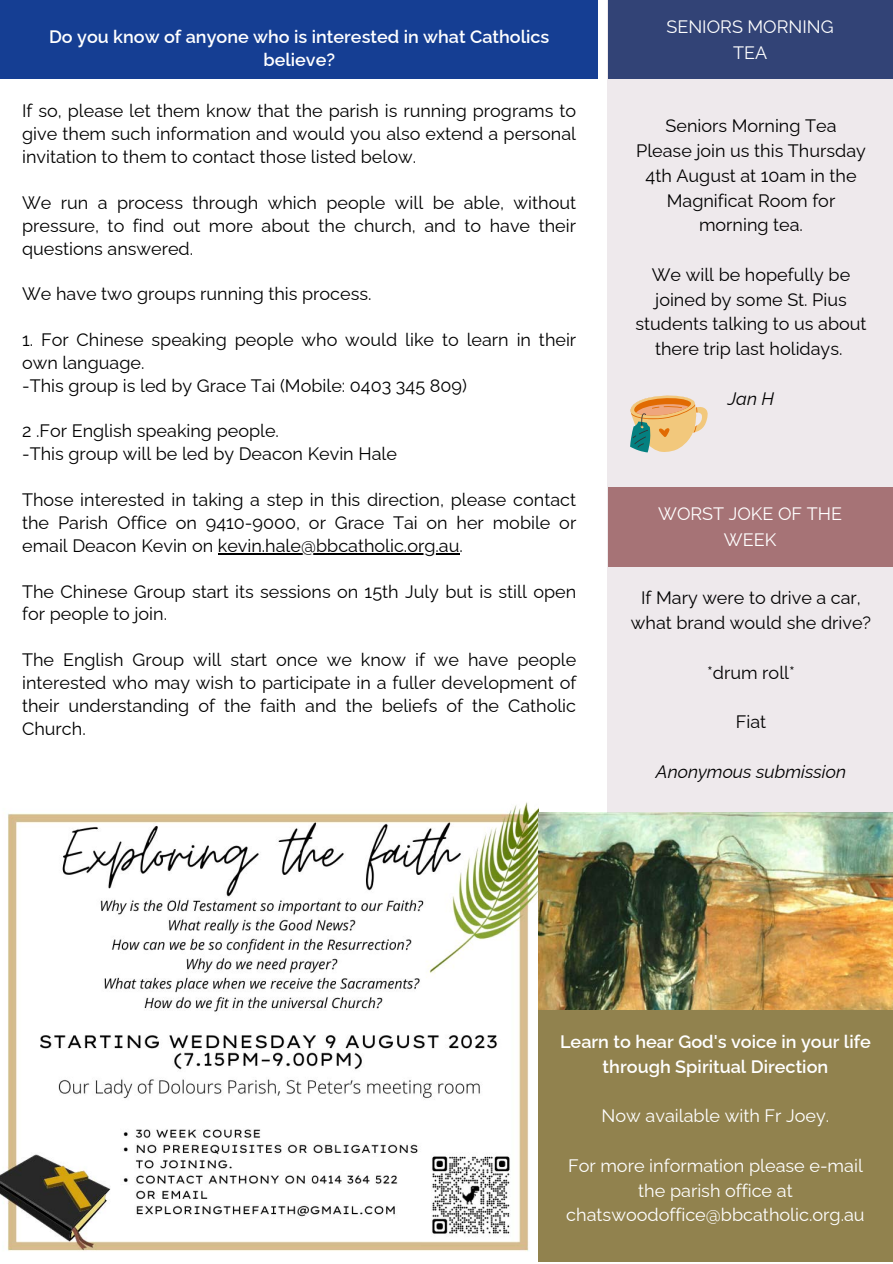
<style>
.page{position:relative;width:893px;height:1264px;background:#fff}
.page>*{position:absolute;margin:0;border:0;box-sizing:border-box;transform-origin:0 0}
.t1{font:18px/22.8px "Raleway";color:#000;text-align:justify}
.t2{font:18px/24.8px "Raleway";color:#fff;text-align:center}
.t3{font:600 18px/22.8px "Raleway";color:#fff;text-align:center}
.t4{font:italic 18px "Raleway";color:#000}
</style>
<div class="page">
<div style="left:0;top:0;width:597px;height:79px;background:#153e93"></div>
<hr style="left:218px;top:553px;width:241px;height:1px;background:#000">
<img style="left:0;top:802px;width:538px;height:449px">
<img style="left:538px;top:812px;width:354px;height:198px">
<div style="left:538px;top:1010px;width:354px;height:251px;background:#91824e"></div>
<div style="left:607px;top:0;width:285px;height:812px;background:#eee9ec"></div>
<div style="left:607px;top:0;width:285px;height:78px;background:#324376"></div>
<svg style="left:630px;top:395px;width:77px;height:57px"></svg>
<div style="left:607px;top:487px;width:285px;height:79px;background:#a67376"></div>
<p class="t3" style="left:49px;top:25px;width:502px">Do you know of anyone who is interested in what Catholics believe?</p>
<p class="t1" style="left:22px;top:99px;width:555px">If so, please let them know that the parish is running programs to give them such information and would you also extend a personal invitation to them to contact those listed below.</p>
<p class="t1" style="left:22px;top:191px;width:555px">We run a process through which people will be able, without pressure, to find out more about the church, and to have their questions answered.</p>
<p class="t1" style="left:22px;top:282px;width:351px">We have two groups running this process.</p>
<p class="t1" style="left:22px;top:328px;width:555px">1. For Chinese speaking people who would like to learn in their own language.</p>
<p class="t1" style="left:22px;top:374px;width:446px">-This group is led by Grace Tai (Mobile: 0403 345 809)</p>
<p class="t1" style="left:22px;top:419px;width:258px">2 .For English speaking people.</p>
<p class="t1" style="left:22px;top:442px;width:376px">-This group will be led by Deacon Kevin Hale</p>
<p class="t1" style="left:22px;top:488px;width:555px">Those interested in taking a step in this direction, please contact the Parish Office on 9410-9000, or Grace Tai on her mobile or email Deacon Kevin on kevin.hale@bbcatholic.org.au.</p>
<p class="t1" style="left:22px;top:579px;width:555px">The Chinese Group start its sessions on 15th July but is still open for people to join.</p>
<p class="t1" style="left:22px;top:648px;width:555px">The English Group will start once we know if we have people interested who may wish to participate in a fuller development of their understanding of the faith and the beliefs of the Catholic Church.</p>
<p class="t2" style="left:666px;top:13px;width:169px;line-height:25.8px">SENIORS MORNING<br>TEA</p>
<p class="t1" style="left:665px;top:115px;width:172px">Seniors Morning Tea</p>
<p class="t1" style="left:636px;top:138px;width:231px;line-height:24.8px;text-align:center">Please join us this Thursday<br>4th August at 10am in the<br>Magnificat Room for morning tea.</p>
<p class="t1" style="left:635px;top:262px;width:232px;line-height:24.8px;text-align:center">We will be hopefully be joined by some St. Pius students talking to us about there trip last holidays.</p>
<p class="t4" style="left:727px;top:387px;width:48px">Jan H</p>
<p class="t2" style="left:658px;top:501px;width:185px;line-height:25.8px">WORST JOKE OF THE<br>WEEK</p>
<p class="t1" style="left:631px;top:585px;width:242px;line-height:24.8px;text-align:center">If Mary were to drive a car, what brand would she drive?</p>
<p class="t1" style="left:707px;top:661px;width:89px">*drum roll*</p>
<p class="t1" style="left:735px;top:710px;width:32px">Fiat</p>
<p class="t4" style="left:656px;top:760px;width:192px">Anonymous submission</p>
<p class="t3" style="left:560px;top:1029px;width:312px;line-height:24.8px">Learn to hear God's voice in your life through Spiritual Direction</p>
<p class="t2" style="left:601px;top:1103px;width:229px">Now available with Fr Joey.</p>
<p class="t2" style="left:566px;top:1153px;width:300px">For more information please e-mail the parish office at chatswoodoffice@bbcatholic.org.au</p>
</div>
